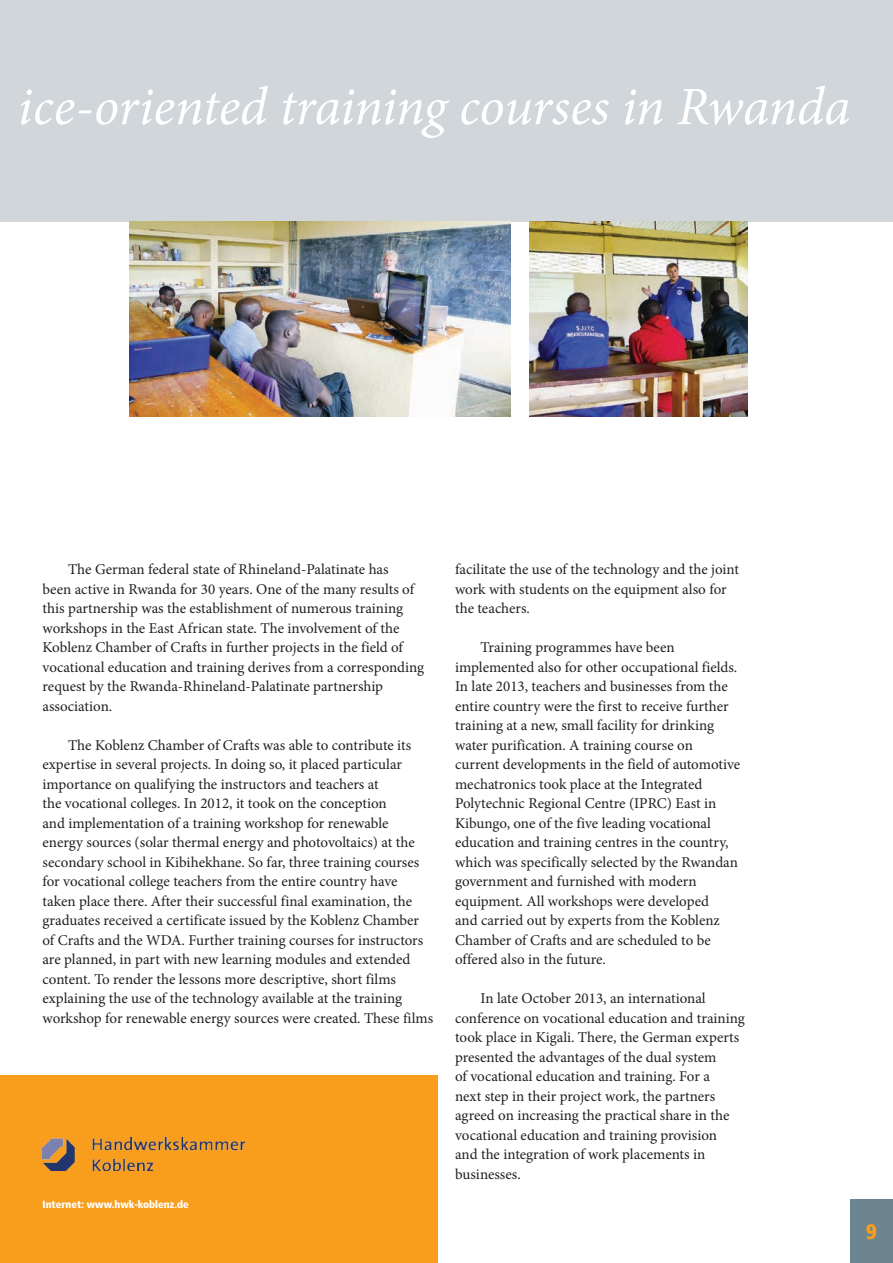
<style>
.page{position:relative;width:893px;height:1263px;background:#fff}
.page>*{position:absolute;margin:0;border:0;box-sizing:border-box;transform-origin:0 0}
.t1{font:italic 54px "Minion Pro";letter-spacing:-.01em;color:#fff}
.t2{font:21px "Transit Fr Pos OT Bld";color:#f99d1c}
.t3{font:15px/19.5px "Minion Pro";color:#231f20}
.t4{font:10.5px "Transit Fr Pos OT Bld";color:#fff}
</style>
<div class="page">
<div style="left:0;top:0;width:893px;height:221px;background:#d0d6da"></div>
<div style="left:850px;top:1199px;width:43px;height:64px;background:#6d858e"></div>
<div style="left:0;top:1076px;width:438px;height:187px;background:#f99d1c"></div>
<img style="left:529px;top:221px;width:219px;height:196px">
<img style="left:130px;top:221px;width:381px;height:196px">
<img style="left:42px;top:1137px;width:203px;height:34px">
<h1 class="t1" style="left:18px;top:70px;width:834px">ice-oriented training courses in Rwanda</h1>
<p class="t3" style="left:43px;top:560px;width:383px;text-indent:26px">The German federal state of Rhineland-Palatinate has<br>been active in Rwanda for 30 years. One of the many results of this partnership was the establishment of numerous training workshops in the East African state. The involvement of the Koblenz Chamber of Crafts in further projects in the field of vocational education and training derives from a corresponding request by the Rwanda-Rhineland-Palatinate partnership association.</p>
<p class="t3" style="left:43px;top:735px;width:392px;text-indent:26px">The Koblenz Chamber of Crafts was able to contribute its expertise in several projects. In doing so, it placed particular importance on qualifying the instructors and teachers at<br>the vocational colleges. In 2012, it took on the conception<br>and implementation of a training workshop for renewable<br>energy sources (solar thermal energy and photovoltaics) at the secondary school in Kibihekhane. So far, three training courses for vocational college teachers from the entire country have taken place there. After their successful final examination, the graduates received a certificate issued by the Koblenz Chamber of Crafts and the WDA. Further training courses for instructors are planned, in part with new learning modules and extended content. To render the lessons more descriptive, short films explaining the use of the technology available at the training workshop for renewable energy sources were created. These films</p>
<p class="t4" style="left:43px;top:1198px;width:148px">Internet: www.hwk-koblenz.de</p>
<p class="t3" style="left:455px;top:560px;width:285px">facilitate the use of the technology and the joint work with students on the equipment also for the teachers.</p>
<p class="t3" style="left:455px;top:638px;width:287px;text-indent:26px">Training programmes have been implemented also for other occupational fields.<br>In late 2013, teachers and businesses from the entire country were the first to receive further training at a new, small facility for drinking water purification. A training course on current developments in the field of automotive mechatronics took place at the Integrated Polytechnic Regional Centre (IPRC) East in Kibungo, one of the five leading vocational education and training centres in the country, which was specifically selected by the Rwandan government and furnished with modern equipment. All workshops were developed<br>and carried out by experts from the Koblenz Chamber of Crafts and are scheduled to be offered also in the future.</p>
<p class="t3" style="left:455px;top:989px;width:291px;text-indent:26px">In late October 2013, an international conference on vocational education and training took place in Kigali. There, the German experts presented the advantages of the dual system<br>of vocational education and training. For a<br>next step in their project work, the partners agreed on increasing the practical share in the vocational education and training provision<br>and the integration of work placements in businesses.</p>
<h2 class="t2" style="left:866px;top:1220px;width:12px">9</h2>
</div>
